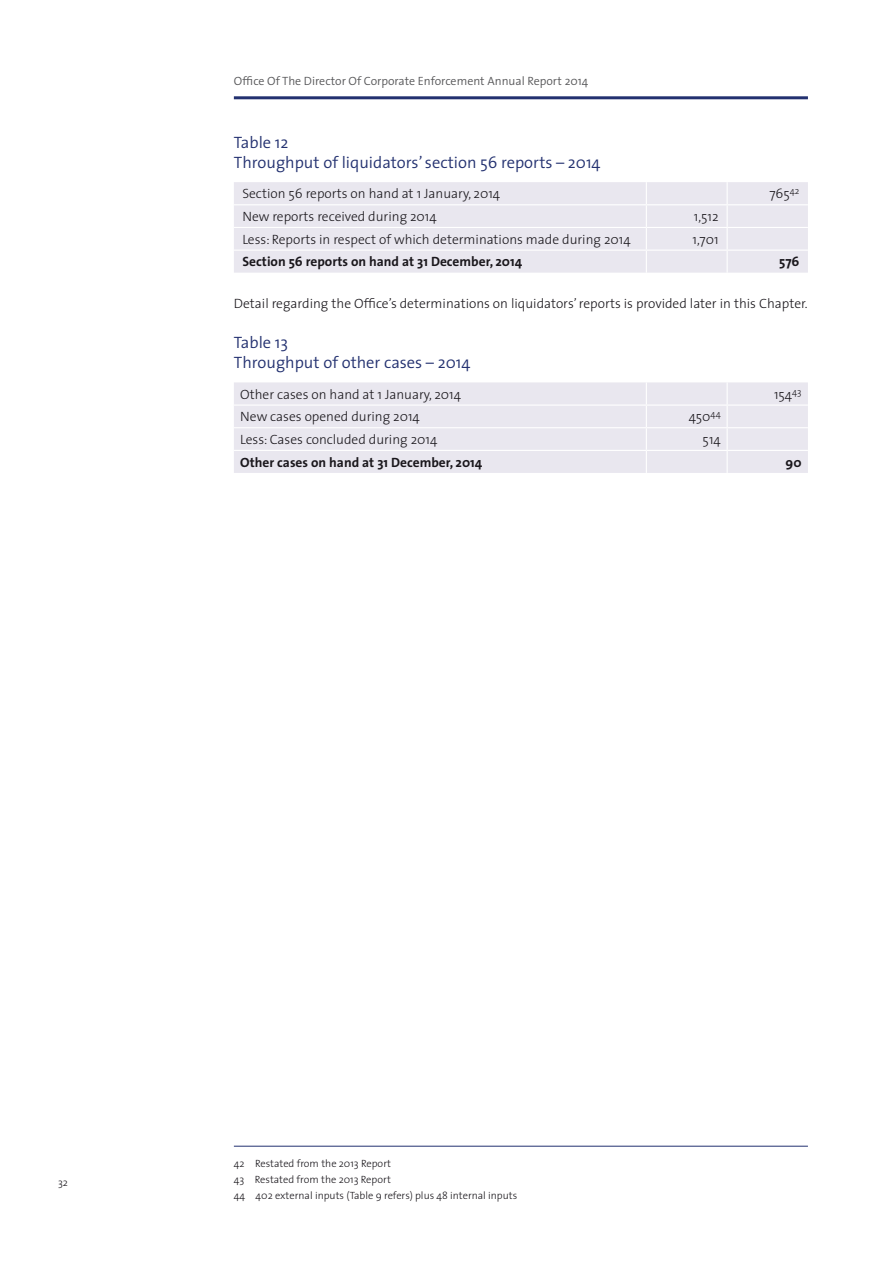
<style>
.page{position:relative;width:893px;height:1263px;background:#fff}
.page>*{position:absolute;margin:0;border:0;box-sizing:border-box;transform-origin:0 0}
.t1{font:300 16.5px/19.5px "The Sans";color:#233170}
.Body{font:300 13.5px "The Sans";color:#1a171c}
.Body_after_Table{font:300 13.5px "The Sans";color:#1a171c}
.Body-2{font:700 13.5px "The Sans";color:#1a171c}
.t2{font:300 12px "The Sans";color:#58585a}
.Footnote{font:300 10.5px "The Sans";color:#1a171c}
</style>
<div class="page">
<div style="left:234px;top:182px;width:574px;height:91px;background:#e9e7ef"></div>
<hr style="left:234px;top:204px;width:412px;height:1px;background:#fff">
<hr style="left:646px;top:204px;width:81px;height:1px;background:#fff">
<hr style="left:727px;top:204px;width:81px;height:1px;background:#fff">
<hr style="left:234px;top:227px;width:412px;height:1px;background:#fff">
<hr style="left:646px;top:227px;width:81px;height:1px;background:#fff">
<hr style="left:727px;top:227px;width:81px;height:1px;background:#fff">
<hr style="left:234px;top:250px;width:412px;height:1px;background:#fff">
<hr style="left:646px;top:250px;width:81px;height:1px;background:#fff">
<svg style="left:646px;top:182px;width:1px;height:91px"></svg>
<hr style="left:727px;top:250px;width:81px;height:1px;background:#fff">
<svg style="left:727px;top:182px;width:1px;height:91px"></svg>
<div style="left:234px;top:382px;width:574px;height:91px;background:#e9e7ef"></div>
<hr style="left:234px;top:404px;width:412px;height:2px;background:#fff">
<hr style="left:646px;top:404px;width:81px;height:2px;background:#fff">
<hr style="left:727px;top:404px;width:81px;height:2px;background:#fff">
<hr style="left:234px;top:427px;width:412px;height:1px;background:#fff">
<hr style="left:646px;top:427px;width:81px;height:1px;background:#fff">
<hr style="left:727px;top:427px;width:81px;height:1px;background:#fff">
<hr style="left:234px;top:450px;width:412px;height:1px;background:#fff">
<hr style="left:646px;top:450px;width:81px;height:1px;background:#fff">
<svg style="left:646px;top:382px;width:1px;height:91px"></svg>
<hr style="left:727px;top:450px;width:81px;height:1px;background:#fff">
<svg style="left:727px;top:382px;width:1px;height:91px"></svg>
<hr style="left:234px;top:1146px;width:574px;height:1px;background:#233170">
<hr style="left:234px;top:96px;width:574px;height:3px;background:#233170">
<p class="t2" style="left:234px;top:71px;width:356px">Office Of The Director Of Corporate Enforcement Annual Report 2014</p>
<h3 class="t1" style="left:234px;top:132px;width:368px">Table 12<br>Throughput of liquidators’ section 56 reports – 2014</h3>
<p class="Body" style="left:242px;top:183px;width:259px">Section 56 reports on hand at 1 January, 2014</p>
<p class="Body" style="left:769px;top:183px;width:32px">765<sup>42</sup></p>
<p class="Body" style="left:242px;top:205px;width:196px">New reports received during 2014</p>
<p class="Body" style="left:694px;top:205px;width:26px">1,512</p>
<p class="Body" style="left:242px;top:228px;width:390px">Less: Reports in respect of which determinations made during 2014</p>
<p class="Body" style="left:693px;top:228px;width:28px">1,701</p>
<p class="Body-2" style="left:242px;top:250px;width:281px">Section 56 reports on hand at 31 December, 2014</p>
<p class="Body-2" style="left:779px;top:250px;width:22px">576</p>
<p class="Body_after_Table" style="left:234px;top:292px;width:575px">Detail regarding the Office’s determinations on liquidators’ reports is provided later in this Chapter.</p>
<h3 class="t1" style="left:234px;top:333px;width:238px">Table 13<br>Throughput of other cases – 2014</h3>
<p class="Body" style="left:240px;top:383px;width:222px">Other cases on hand at 1 January, 2014</p>
<p class="Body" style="left:774px;top:383px;width:29px">154<sup>43</sup></p>
<p class="Body" style="left:240px;top:406px;width:181px">New cases opened during 2014</p>
<p class="Body" style="left:689px;top:406px;width:34px">450<sup>44</sup></p>
<p class="Body" style="left:240px;top:428px;width:199px">Less: Cases concluded during 2014</p>
<p class="Body" style="left:703px;top:428px;width:20px">514</p>
<p class="Body-2" style="left:240px;top:451px;width:244px">Other cases on hand at 31 December, 2014</p>
<p class="Body-2" style="left:785px;top:451px;width:18px">90</p>
<p class="Footnote" style="left:58px;top:1173px;width:11px">32</p>
<p class="Footnote" style="left:234px;top:1154px;width:159px">42 Restated from the 2013 Report</p>
<p class="Footnote" style="left:234px;top:1171px;width:159px">43 Restated from the 2013 Report</p>
<p class="Footnote" style="left:234px;top:1187px;width:285px">44 402 external inputs (Table 9 refers) plus 48 internal inputs</p>
</div>
